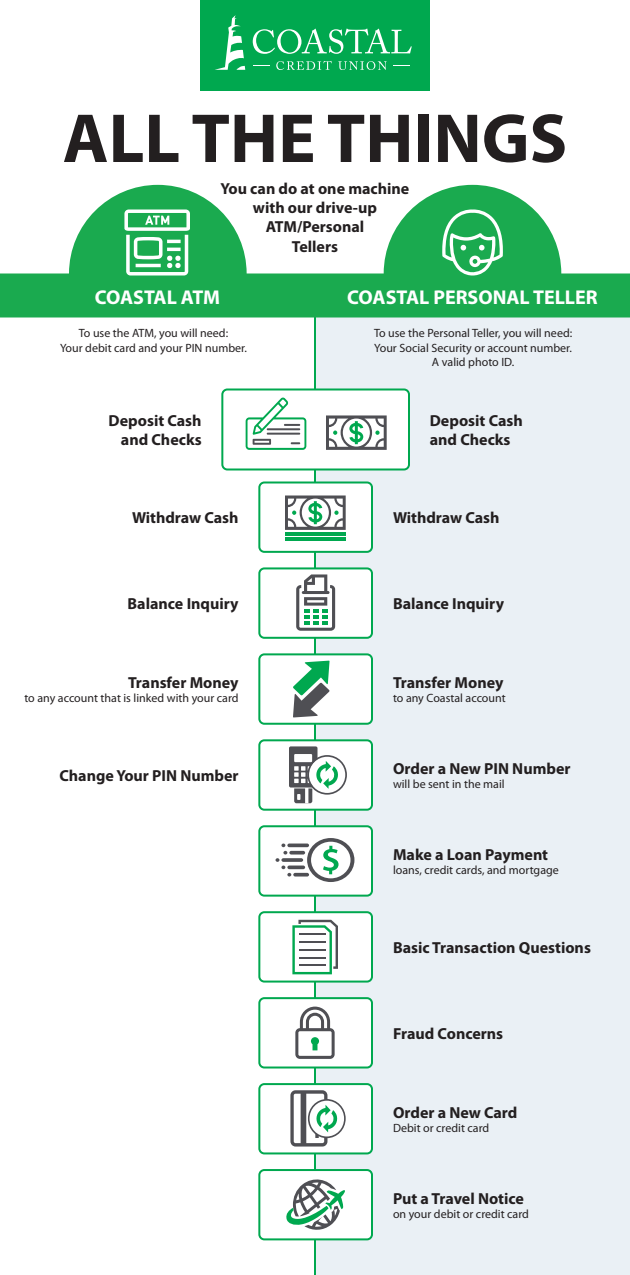
<style>
.page{position:relative;width:630px;height:1275px;background:#fff}
.page>*{position:absolute;margin:0;border:0;box-sizing:border-box;transform-origin:0 0}
.t1{font:700 70px "Myriad Pro";color:#231f20}
.t2{font:700 20px "Myriad Pro";color:#fff}
.t3{font:700 16px "Myriad Pro";color:#231f20}
.t4{font:12px "Myriad Pro";color:#231f20}
</style>
<div class="page">
<div style="left:314px;top:306px;width:316px;height:969px;background:#eaf0f5"></div>
<hr style="left:314px;top:304px;width:2px;height:971px;background:#00a84f">
<svg style="left:0;top:185px;width:630px;height:133px;fill:#1aaa4f"></svg>
<svg style="left:124px;top:210px;width:66px;height:66px"></svg>
<svg style="left:442px;top:209px;width:62px;height:66px"></svg>
<div style="left:222px;top:390px;width:187px;height:80px;background:#fff;border-radius:5px"></div>
<div style="left:221px;top:388px;width:189px;height:82px;border:2px solid #00a84f;border-radius:5px"></div>
<div style="left:259px;top:482px;width:113px;height:70px;background:#fff;border-radius:5px"></div>
<div style="left:258px;top:482px;width:115px;height:71px;border:2px solid #00a84f;border-radius:5px"></div>
<div style="left:259px;top:568px;width:113px;height:70px;background:#fff;border-radius:5px"></div>
<div style="left:258px;top:567px;width:115px;height:72px;border:2px solid #00a84f;border-radius:5px"></div>
<div style="left:259px;top:654px;width:113px;height:70px;background:#fff;border-radius:5px"></div>
<div style="left:258px;top:653px;width:115px;height:72px;border:2px solid #00a84f;border-radius:5px"></div>
<div style="left:259px;top:740px;width:113px;height:70px;background:#fff;border-radius:5px"></div>
<div style="left:258px;top:739px;width:115px;height:72px;border:2px solid #00a84f;border-radius:5px"></div>
<div style="left:259px;top:826px;width:113px;height:70px;background:#fff;border-radius:5px"></div>
<div style="left:258px;top:825px;width:115px;height:72px;border:2px solid #00a84f;border-radius:5px"></div>
<div style="left:259px;top:912px;width:113px;height:70px;background:#fff;border-radius:5px"></div>
<div style="left:258px;top:911px;width:115px;height:72px;border:2px solid #00a84f;border-radius:5px"></div>
<div style="left:259px;top:998px;width:113px;height:70px;background:#fff;border-radius:5px"></div>
<div style="left:258px;top:997px;width:115px;height:72px;border:2px solid #00a84f;border-radius:5px"></div>
<div style="left:259px;top:1084px;width:113px;height:69px;background:#fff;border-radius:5px"></div>
<div style="left:258px;top:1083px;width:115px;height:71px;border:2px solid #00a84f;border-radius:5px"></div>
<div style="left:259px;top:1170px;width:113px;height:69px;background:#fff;border-radius:5px"></div>
<div style="left:258px;top:1169px;width:115px;height:71px;border:2px solid #00a84f;border-radius:5px"></div>
<hr style="left:285px;top:532px;width:61px;height:3px;background:#00a84f">
<hr style="left:285px;top:537px;width:61px;height:3px;background:#00a84f">
<svg style="left:285px;top:496px;width:61px;height:34px"></svg>
<svg style="left:326px;top:415px;width:61px;height:35px"></svg>
<svg style="left:296px;top:574px;width:39px;height:57px"></svg>
<svg style="left:293px;top:661px;width:37px;height:57px"></svg>
<svg style="left:289px;top:746px;width:58px;height:57px"></svg>
<svg style="left:292px;top:920px;width:46px;height:54px"></svg>
<svg style="left:295px;top:1007px;width:40px;height:52px"></svg>
<svg style="left:290px;top:1090px;width:56px;height:57px"></svg>
<svg style="left:286px;top:1179px;width:59px;height:51px"></svg>
<svg style="left:246px;top:397px;width:60px;height:53px"></svg>
<svg style="left:307px;top:838px;width:47px;height:44px"></svg>
<svg style="left:293px;top:873px;width:16px;height:4px"></svg>
<hr style="left:287px;top:844px;width:22px;height:3px;background:#4f4f54;border-radius:2px">
<svg style="left:289px;top:851px;width:16px;height:4px"></svg>
<hr style="left:287px;top:866px;width:18px;height:3px;background:#4f4f54;border-radius:2px">
<svg style="left:276px;top:844px;width:15px;height:33px"></svg>
<svg style="left:281px;top:858px;width:22px;height:4px"></svg>
<div style="left:200px;top:0;width:230px;height:90px;background:#00a84f"></div>
<svg style="left:215px;top:15px;width:30px;height:55px"></svg>
<svg style="left:253px;top:29px;width:159px;height:25px"></svg>
<svg style="left:276px;top:61px;width:56px;height:9px"></svg>
<svg style="left:338px;top:61px;width:49px;height:9px"></svg>
<svg style="left:253px;top:65px;width:17px;height:1px"></svg>
<svg style="left:393px;top:65px;width:17px;height:1px"></svg>
<p class="t1" style="left:63px;top:93px;width:506px">ALL THE THINGS</p>
<p class="t3" style="left:221px;top:178px;width:190px">You can do at one machine</p>
<p class="t3" style="left:253px;top:197px;width:126px">with our drive-up</p>
<p class="t3" style="left:266px;top:217px;width:100px">ATM/Personal</p>
<p class="t3" style="left:292px;top:236px;width:48px">Tellers</p>
<p class="t2" style="left:95px;top:284px;width:127px">COASTAL ATM</p>
<p class="t2" style="left:347px;top:284px;width:252px">COASTAL PERSONAL TELLER</p>
<p class="t4" style="left:79px;top:326px;width:151px">To use the ATM, you will need:</p>
<p class="t4" style="left:60px;top:340px;width:188px">Your debit card and your PIN number.</p>
<p class="t3" style="left:109px;top:410px;width:94px">Deposit Cash</p>
<p class="t3" style="left:121px;top:429px;width:82px">and Checks</p>
<p class="t4" style="left:374px;top:326px;width:200px">To use the Personal Teller, you will need:</p>
<p class="t4" style="left:374px;top:340px;width:199px">Your Social Security or account number.</p>
<p class="t4" style="left:432px;top:355px;width:84px">A valid photo ID.</p>
<p class="t3" style="left:430px;top:410px;width:94px">Deposit Cash</p>
<p class="t3" style="left:430px;top:429px;width:82px">and Checks</p>
<p class="t3" style="left:132px;top:507px;width:108px">Withdraw Cash</p>
<p class="t3" style="left:393px;top:507px;width:108px">Withdraw Cash</p>
<p class="t3" style="left:128px;top:593px;width:113px">Balance Inquiry</p>
<p class="t3" style="left:128px;top:672px;width:112px">Transfer Money</p>
<p class="t4" style="left:24px;top:691px;width:216px">to any account that is linked with your card</p>
<p class="t3" style="left:59px;top:765px;width:181px">Change Your PIN Number</p>
<p class="t3" style="left:393px;top:593px;width:113px">Balance Inquiry</p>
<p class="t3" style="left:393px;top:672px;width:112px">Transfer Money</p>
<p class="t4" style="left:393px;top:691px;width:114px">to any Coastal account</p>
<p class="t3" style="left:393px;top:758px;width:179px">Order a New PIN Number</p>
<p class="t4" style="left:393px;top:777px;width:113px">will be sent in the mail</p>
<p class="t3" style="left:393px;top:844px;width:157px">Make a Loan Payment</p>
<p class="t4" style="left:393px;top:863px;width:167px">loans, credit cards, and mortgage</p>
<p class="t3" style="left:393px;top:937px;width:199px">Basic Transaction Questions</p>
<p class="t3" style="left:393px;top:1023px;width:112px">Fraud Concerns</p>
<p class="t3" style="left:393px;top:1102px;width:126px">Order a New Card</p>
<p class="t4" style="left:393px;top:1121px;width:98px">Debit or credit card</p>
<p class="t3" style="left:393px;top:1188px;width:132px">Put a Travel Notice</p>
<p class="t4" style="left:393px;top:1206px;width:137px">on your debit or credit card</p>
</div>
